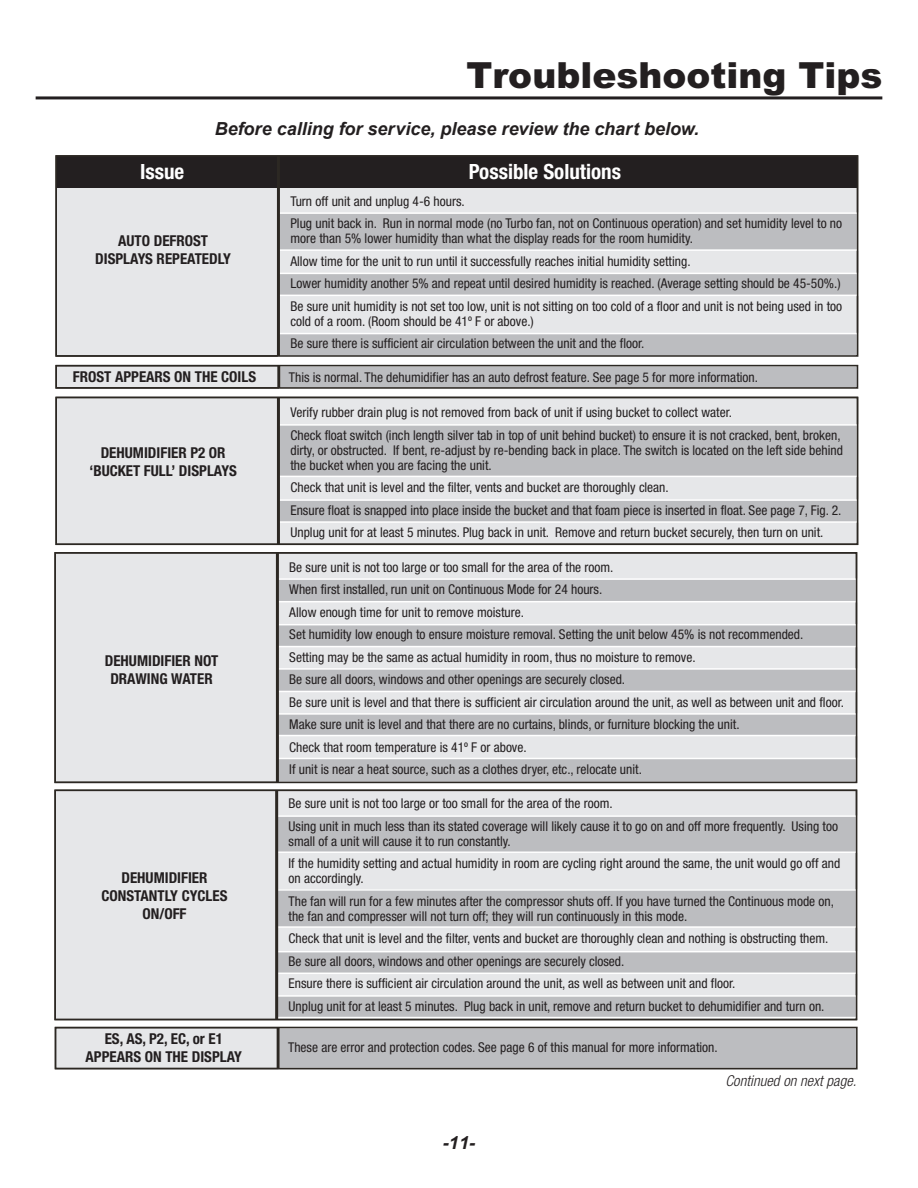
<style>
.page{position:relative;width:918px;height:1188px;background:#fff}
.page>*{position:absolute;margin:0;border:0;box-sizing:border-box;transform-origin:0 0}
.t1{font:900 36px "Arial";color:#231f20}
.t2{font:700 condensed 21px "Helvetica Neue";color:#fff}
.t3{font:italic 700 18px "Arial";color:#231f20}
.t4{font:italic 700 18px "Arial";color:#231f20}
.t5{font:700 condensed 15px/18px "Helvetica Neue";color:#231f20;text-align:center}
.t6{font:italic 300 condensed 15px "Helvetica Neue";letter-spacing:.005em;color:#231f20}
.t7{font:condensed 13.5px/22.5px "Helvetica Neue";color:#231f20}
</style>
<div class="page">
<div style="left:56px;top:156px;width:802px;height:200px;background:#e6e7e9"></div>
<div style="left:278px;top:213px;width:580px;height:37px;background:#bcbdc0"></div>
<div style="left:278px;top:212px;width:580px;height:39px;border:2px solid #fff"></div>
<div style="left:278px;top:273px;width:580px;height:22px;background:#bcbdc0"></div>
<div style="left:278px;top:273px;width:580px;height:23px;border:2px solid #fff"></div>
<div style="left:278px;top:334px;width:580px;height:22px;background:#bcbdc0"></div>
<div style="left:278px;top:333px;width:580px;height:24px;border:2px solid #fff"></div>
<div style="left:56px;top:156px;width:802px;height:32px;background:#231f20"></div>
<div style="left:55px;top:155px;width:803px;height:202px;border:2px solid #2c2823"></div>
<hr style="left:277px;top:156px;width:3px;height:200px;background:#2c2823">
<div style="left:56px;top:397px;width:802px;height:147px;background:#e6e7e9"></div>
<div style="left:278px;top:425px;width:580px;height:51px;background:#bcbdc0"></div>
<div style="left:278px;top:424px;width:580px;height:53px;border:2px solid #fff"></div>
<div style="left:278px;top:500px;width:580px;height:22px;background:#bcbdc0"></div>
<div style="left:278px;top:499px;width:580px;height:24px;border:2px solid #fff"></div>
<div style="left:55px;top:397px;width:803px;height:148px;border:2px solid #2c2823"></div>
<hr style="left:277px;top:397px;width:3px;height:147px;background:#2c2823">
<div style="left:55px;top:553px;width:802px;height:229px;background:#e6e7e9"></div>
<div style="left:277px;top:579px;width:580px;height:23px;background:#bcbdc0"></div>
<div style="left:277px;top:578px;width:580px;height:24px;border:2px solid #fff"></div>
<div style="left:277px;top:625px;width:580px;height:22px;background:#bcbdc0"></div>
<div style="left:277px;top:624px;width:580px;height:23px;border:2px solid #fff"></div>
<div style="left:277px;top:669px;width:580px;height:22px;background:#bcbdc0"></div>
<div style="left:277px;top:668px;width:580px;height:24px;border:2px solid #fff"></div>
<div style="left:277px;top:714px;width:580px;height:22px;background:#bcbdc0"></div>
<div style="left:277px;top:713px;width:580px;height:23px;border:2px solid #fff"></div>
<div style="left:277px;top:758px;width:580px;height:24px;background:#bcbdc0"></div>
<div style="left:277px;top:758px;width:580px;height:25px;border:2px solid #fff"></div>
<div style="left:54px;top:552px;width:803px;height:231px;border:2px solid #2c2823"></div>
<hr style="left:276px;top:553px;width:3px;height:229px;background:#2c2823">
<div style="left:55px;top:790px;width:802px;height:230px;background:#e6e7e9"></div>
<div style="left:277px;top:816px;width:580px;height:36px;background:#bcbdc0"></div>
<div style="left:276px;top:815px;width:581px;height:38px;border:2px solid #fff"></div>
<div style="left:277px;top:890px;width:580px;height:37px;background:#bcbdc0"></div>
<div style="left:276px;top:889px;width:581px;height:39px;border:2px solid #fff"></div>
<div style="left:277px;top:952px;width:580px;height:21px;background:#bcbdc0"></div>
<div style="left:276px;top:951px;width:581px;height:23px;border:2px solid #fff"></div>
<div style="left:277px;top:996px;width:580px;height:22px;background:#bcbdc0"></div>
<div style="left:276px;top:995px;width:581px;height:23px;border:2px solid #fff"></div>
<div style="left:54px;top:790px;width:803px;height:230px;border:2px solid #2c2823"></div>
<hr style="left:275px;top:790px;width:3px;height:230px;background:#2c2823">
<div style="left:56px;top:366px;width:802px;height:22px;background:#e6e7e9"></div>
<div style="left:280px;top:366px;width:578px;height:22px;background:#bcbdc0"></div>
<div style="left:55px;top:365px;width:803px;height:24px;border:2px solid #2c2823"></div>
<hr style="left:277px;top:366px;width:3px;height:22px;background:#2c2823">
<div style="left:55px;top:1028px;width:802px;height:41px;background:#e6e7e9"></div>
<div style="left:279px;top:1028px;width:579px;height:41px;background:#bcbdc0"></div>
<div style="left:55px;top:1027px;width:803px;height:42px;border:2px solid #2c2823"></div>
<hr style="left:277px;top:1028px;width:3px;height:41px;background:#2c2823">
<hr style="left:36px;top:96px;width:846px;height:3px;background:#231f20">
<h1 class="t1" style="left:466px;top:49px;width:418px">Troubleshooting Tips</h1>
<h3 class="t3" style="left:215px;top:116px;width:486px">Before calling for service, please review the chart below.</h3>
<h2 class="t2" style="left:140px;top:159px;width:46px">Issue</h2>
<h2 class="t2" style="left:469px;top:159px;width:154px">Possible Solutions</h2>
<p class="t5" style="left:95px;top:232px;width:137px">AUTO DEFROST<br>DISPLAYS REPEATEDLY</p>
<p class="t7" style="left:290px;top:190px;width:553px">Turn off unit and unplug 4-6 hours.<br>Plug unit back in. Run in normal mode (no Turbo fan, not on Continuous operation) and set humidity level to no</p>
<p class="t7" style="left:290px;top:227px;width:553px">more than 5% lower humidity than what the display reads for the room humidity.<br>Allow time for the unit to run until it successfully reaches initial humidity setting.<br>Lower humidity another 5% and repeat until desired humidity is reached. (Average setting should be 45-50%.)<br>Be sure unit humidity is not set too low, unit is not sitting on too cold of a floor and unit is not being used in too</p>
<p class="t7" style="left:290px;top:310px;width:355px">cold of a room. (Room should be 41º F or above.)<br>Be sure there is sufficient air circulation between the unit and the floor.</p>
<p class="t5" style="left:73px;top:367px;width:185px">FROST APPEARS ON THE COILS</p>
<p class="t7" style="left:289px;top:366px;width:471px">This is normal. The dehumidifier has an auto defrost feature. See page 5 for more information.</p>
<p class="t5" style="left:90px;top:444px;width:149px">DEHUMIDIFIER P2 OR ‘BUCKET FULL’ DISPLAYS</p>
<p class="t5" style="left:105px;top:651px;width:115px">DEHUMIDIFIER NOT<br>DRAWING WATER</p>
<p class="t5" style="left:101px;top:868px;width:128px">DEHUMIDIFIER<br>CONSTANTLY CYCLES<br>ON/OFF</p>
<p class="t5" style="left:86px;top:1029px;width:158px">ES, AS, P2, EC, or E1<br>APPEARS ON THE DISPLAY</p>
<p class="t7" style="left:290px;top:401px;width:552px">Verify rubber drain plug is not removed from back of unit if using bucket to collect water.<br>Check float switch (inch length silver tab in top of unit behind bucket) to ensure it is not cracked, bent, broken,</p>
<p class="t7" style="left:290px;top:443px;width:554px;line-height:15px">dirty, or obstructed. If bent, re-adjust by re-bending back in place. The switch is located on the left side behind the bucket when you are facing the unit.</p>
<p class="t7" style="left:290px;top:476px;width:552px">Check that unit is level and the filter, vents and bucket are thoroughly clean.<br>Ensure float is snapped into place inside the bucket and that foam piece is inserted in float. See page 7, Fig. 2.<br>Unplug unit for at least 5 minutes. Plug back in unit. Remove and return bucket securely, then turn on unit.</p>
<p class="t7" style="left:289px;top:555px;width:556px">Be sure unit is not too large or too small for the area of the room.<br>When first installed, run unit on Continuous Mode for 24 hours.<br>Allow enough time for unit to remove moisture.<br>Set humidity low enough to ensure moisture removal. Setting the unit below 45% is not recommended.<br>Setting may be the same as actual humidity in room, thus no moisture to remove.<br>Be sure all doors, windows and other openings are securely closed.<br>Be sure unit is level and that there is sufficient air circulation around the unit, as well as between unit and floor.<br>Make sure unit is level and that there are no curtains, blinds, or furniture blocking the unit.<br>Check that room temperature is 41º F or above.<br>If unit is near a heat source, such as a clothes dryer, etc., relocate unit.</p>
<p class="t7" style="left:289px;top:792px;width:551px">Be sure unit is not too large or too small for the area of the room.<br>Using unit in much less than its stated coverage will likely cause it to go on and off more frequently. Using too</p>
<p class="t7" style="left:289px;top:830px;width:553px">small of a unit will cause it to run constantly.<br>If the humidity setting and actual humidity in room are cycling right around the same, the unit would go off and</p>
<p class="t7" style="left:289px;top:867px;width:547px">on accordingly.<br>The fan will run for a few minutes after the compressor shuts off. If you have turned the Continuous mode on,</p>
<p class="t7" style="left:289px;top:905px;width:541px">the fan and compresser will not turn off; they will run continuously in this mode.<br>Check that unit is level and the filter, vents and bucket are thoroughly clean and nothing is obstructing them.<br>Be sure all doors, windows and other openings are securely closed.<br>Ensure there is sufficient air circulation around the unit, as well as between unit and floor.<br>Unplug unit for at least 5 minutes. Plug back in unit, remove and return bucket to dehumidifier and turn on.</p>
<p class="t7" style="left:288px;top:1036px;width:431px">These are error and protection codes. See page 6 of this manual for more information.</p>
<p class="t6" style="left:725px;top:1072px;width:133px">Continued on next page.</p>
<h3 class="t4" style="left:443px;top:1133px;width:34px">-11-</h3>
</div>
